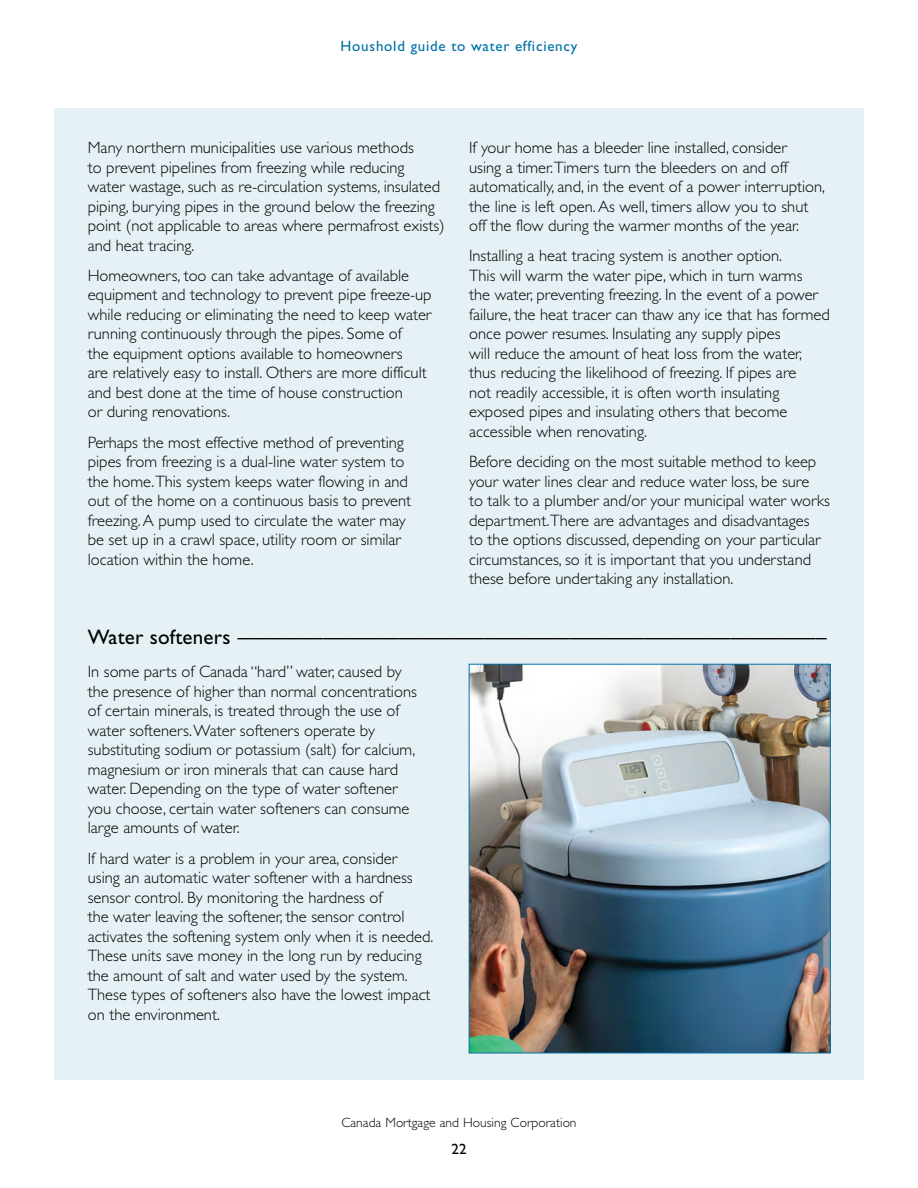
<style>
.page{position:relative;width:918px;height:1188px;background:#fff}
.page>*{position:absolute;margin:0;border:0;box-sizing:border-box;transform-origin:0 0}
.Subhead_2__H4{font:21px "Gill Sans Std";letter-spacing:.01em;color:#000}
.Body_Copy{font:300 16.5px/19.5px "Gill Sans Std";color:#000}
.t1{font:15px "Gill Sans Std";letter-spacing:.05em;color:#0072a6}
.t2{font:15px "Gill Sans Std";color:#000}
.t3{font:300 13.5px "Gill Sans Std";color:#000}
</style>
<div class="page">
<div style="left:54px;top:108px;width:810px;height:972px;background:#e6f1f6"></div>
<img style="left:471px;top:666px;width:358px;height:385px">
<div style="left:469px;top:664px;width:362px;height:389px;border:1px solid #0072a6"></div>
<p class="t1" style="left:341px;top:37px;width:238px">Houshold guide to water efficiency</p>
<p class="Body_Copy" style="left:88px;top:138px;width:358px">Many northern municipalities use various methods<br>to prevent pipelines from freezing while reducing water wastage, such as re-circulation systems, insulated piping, burying pipes in the ground below the freezing point (not applicable to areas where permafrost exists) and heat tracing.</p>
<p class="Body_Copy" style="left:88px;top:266px;width:345px">Homeowners, too can take advantage of available equipment and technology to prevent pipe freeze-up while reducing or eliminating the need to keep water running continuously through the pipes. Some of<br>the equipment options available to homeowners<br>are relatively easy to install. Others are more difficult and best done at the time of house construction<br>or during renovations.</p>
<p class="Body_Copy" style="left:88px;top:433px;width:325px">Perhaps the most effective method of preventing pipes from freezing is a dual-line water system to the home.This system keeps water flowing in and out of the home on a continuous basis to prevent freezing. A pump used to circulate the water may be set up in a crawl space, utility room or similar location within the home.</p>
<p class="Body_Copy" style="left:469px;top:138px;width:358px">If your home has a bleeder line installed, consider<br>using a timer.Timers turn the bleeders on and off automatically, and, in the event of a power interruption, the line is left open. As well, timers allow you to shut off the flow during the warmer months of the year.</p>
<p class="Body_Copy" style="left:469px;top:246px;width:362px">Installing a heat tracing system is another option.<br>This will warm the water pipe, which in turn warms<br>the water, preventing freezing. In the event of a power failure, the heat tracer can thaw any ice that has formed once power resumes. Insulating any supply pipes<br>will reduce the amount of heat loss from the water, thus reducing the likelihood of freezing. If pipes are<br>not readily accessible, it is often worth insulating exposed pipes and insulating others that become accessible when renovating.</p>
<p class="Body_Copy" style="left:469px;top:452px;width:363px">Before deciding on the most suitable method to keep your water lines clear and reduce water loss, be sure<br>to talk to a plumber and/or your municipal water works department.There are advantages and disadvantages<br>to the options discussed, depending on your particular circumstances, so it is important that you understand these before undertaking any installation.</p>
<h4 class="Subhead_2__H4" style="left:88px;top:625px;width:740px">Water softeners –––––––––––––––––––––––––––––––––––––––––––––––––––––––</h4>
<p class="Body_Copy" style="left:88px;top:662px;width:331px">In some parts of Canada “hard” water, caused by the presence of higher than normal concentrations of certain minerals, is treated through the use of water softeners. Water softeners operate by substituting sodium or potassium (salt) for calcium, magnesium or iron minerals that can cause hard water. Depending on the type of water softener you choose, certain water softeners can consume large amounts of water.</p>
<p class="Body_Copy" style="left:88px;top:849px;width:347px">If hard water is a problem in your area, consider using an automatic water softener with a hardness sensor control. By monitoring the hardness of<br>the water leaving the softener, the sensor control activates the softening system only when it is needed.<br>These units save money in the long run by reducing the amount of salt and water used by the system.<br>These types of softeners also have the lowest impact on the environment.</p>
<p class="t3" style="left:341px;top:1115px;width:237px">Canada Mortgage and Housing Corporation</p>
<p class="t2" style="left:452px;top:1141px;width:16px">22</p>
</div>
